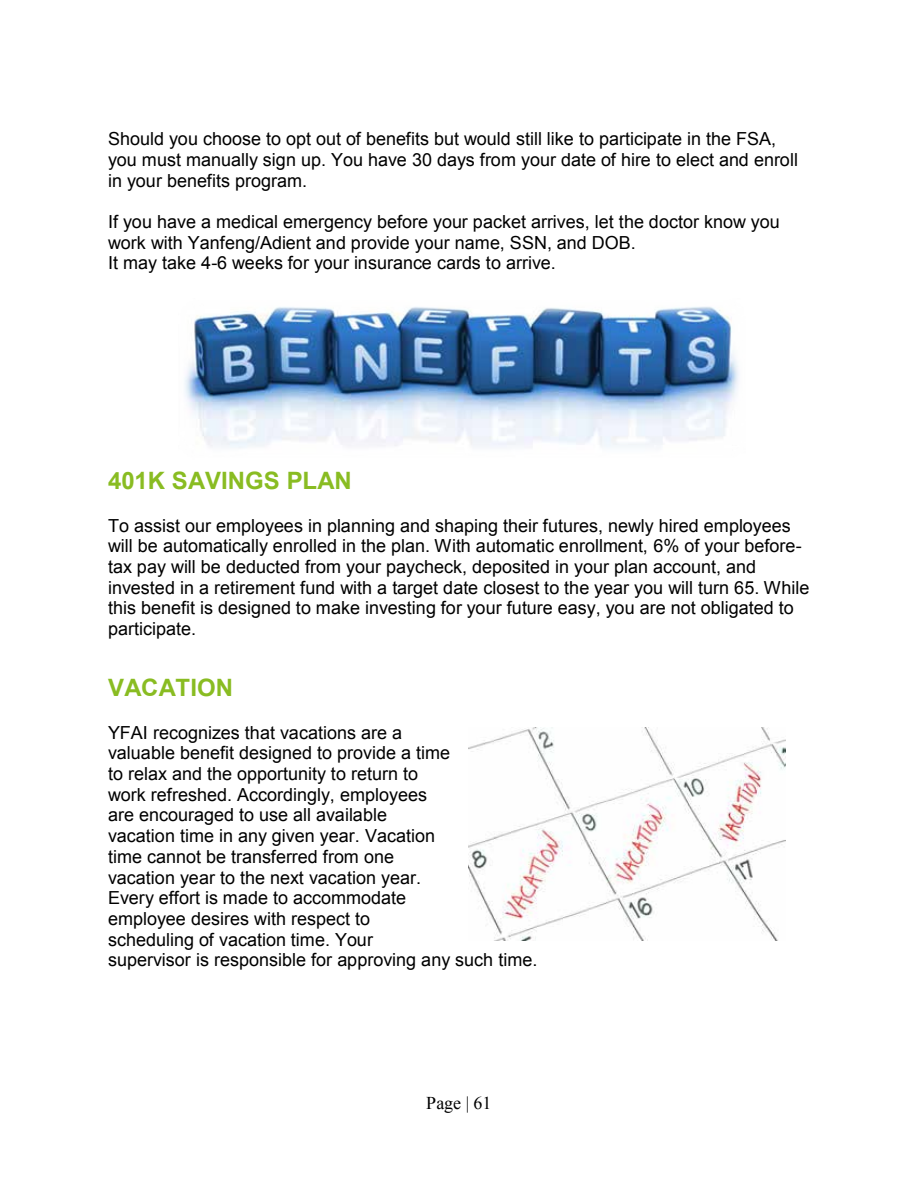
<style>
.page{position:relative;width:918px;height:1188px;background:#fff}
.page>*{position:absolute;margin:0;border:0;box-sizing:border-box;transform-origin:0 0}
.t1{font:700 24px "Arial";color:#89bc22}
.t2{font:18px/20.7px "Arial";color:#000}
.t3{font:18px "Times New Roman";color:#000}
</style>
<div class="page">
<img style="left:468px;top:728px;width:318px;height:212px">
<img style="left:184px;top:306px;width:555px;height:142px">
<p class="t2" style="left:108px;top:129px;width:691px">Should you choose to opt out of benefits but would still like to participate in the FSA, you must manually sign up. You have 30 days from your date of hire to elect and enroll in your benefits program.</p>
<p class="t2" style="left:108px;top:212px;width:673px">If you have a medical emergency before your packet arrives, let the doctor know you work with Yanfeng/Adient and provide your name, SSN, and DOB.<br>It may take 4-6 weeks for your insurance cards to arrive.</p>
<h1 class="t1" style="left:108px;top:465px;width:245px">401K SAVINGS PLAN</h1>
<p class="t2" style="left:108px;top:515px;width:703px">To assist our employees in planning and shaping their futures, newly hired employees will be automatically enrolled in the plan. With automatic enrollment, 6% of your before&shy;tax pay will be deducted from your paycheck, deposited in your plan account, and invested in a retirement fund with a target date closest to the year you will turn 65. While this benefit is designed to make investing for your future easy, you are not obligated to participate.</p>
<h1 class="t1" style="left:108px;top:672px;width:126px">VACATION</h1>
<p class="t2" style="left:108px;top:722px;width:431px">YFAI recognizes that vacations are a<br>valuable benefit designed to provide a time<br>to relax and the opportunity to return to<br>work refreshed. Accordingly, employees<br>are encouraged to use all available<br>vacation time in any given year. Vacation<br>time cannot be transferred from one<br>vacation year to the next vacation year.<br>Every effort is made to accommodate<br>employee desires with respect to<br>scheduling of vacation time. Your<br>supervisor is responsible for approving any such time.</p>
<p class="t3" style="left:426px;top:1091px;width:67px">Page | 61</p>
</div>
